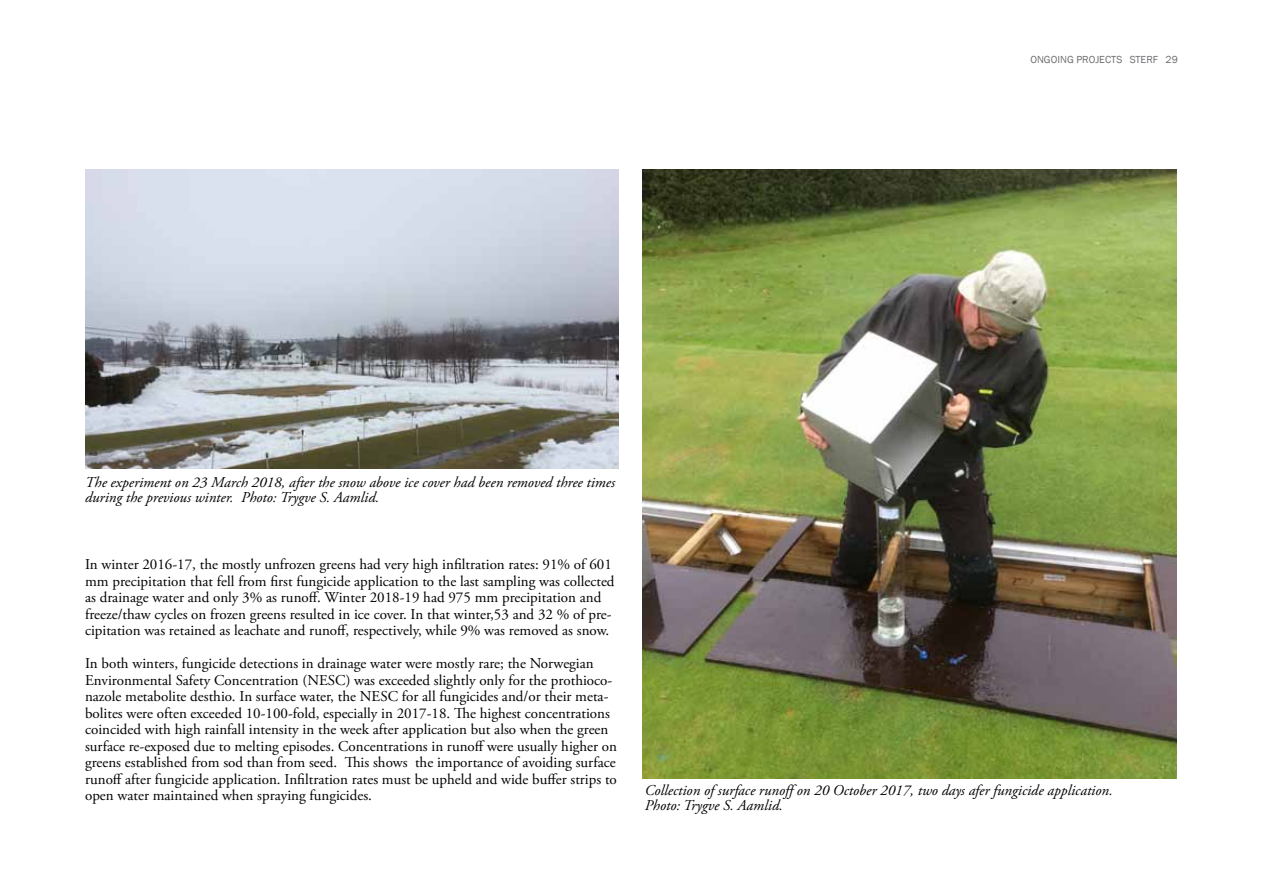
<style>
.page{position:relative;width:1263px;height:893px;background:#fff}
.page>*{position:absolute;margin:0;border:0;box-sizing:border-box;transform-origin:0 0}
.t1{font:15px/16.5px "Adobe Garamond Pro";color:#000}
.t2{font:italic 15px/15px "Adobe Garamond Pro";color:#000}
.t3{font:10.5px "Franklin Gothic";letter-spacing:.005em;color:#6d6e71}
</style>
<div class="page">
<img style="left:643px;top:169px;width:534px;height:609px">
<img style="left:85px;top:169px;width:534px;height:300px">
<p class="t3" style="left:1030px;top:52px;width:112px">ONGOING PROJECTS STERF</p>
<p class="t3" style="left:1165px;top:52px;width:14px">29</p>
<p class="t2" style="left:85px;top:475px;width:531px">The experiment on 23 March 2018, after the snow above ice cover had been removed three times during the previous winter. Photo: Trygve S. Aamlid.</p>
<p class="t1" style="left:85px;top:557px;width:531px">In winter 2016-17, the mostly unfrozen greens had very high infiltration rates: 91% of 601 mm precipitation that fell from first fungicide application to the last sampling was collected as drainage water and only 3% as runoff. Winter 2018-19 had 975 mm precipitation and freeze/thaw cycles on frozen greens resulted in ice cover. In that winter,53 and 32 % of pre&shy;cipitation was retained as leachate and runoff, respectively, while 9% was removed as snow.</p>
<p class="t1" style="left:85px;top:656px;width:534px">In both winters, fungicide detections in drainage water were mostly rare; the Norwegian Environmental Safety Concentration (NESC) was exceeded slightly only for the prothioco&shy;nazole metabolite desthio. In surface water, the NESC for all fungicides and/or their meta&shy;bolites were often exceeded 10-100-fold, especially in 2017-18. The highest concentrations coincided with high rainfall intensity in the week after application but also when the green surface re-exposed due to melting episodes. Concentrations in runoff were usually higher on greens established from sod than from seed. This shows the importance of avoiding surface runoff after fungicide application. Infiltration rates must be upheld and wide buffer strips to open water maintained when spraying fungicides.</p>
<p class="t2" style="left:645px;top:783px;width:469px">Collection of surface runoff on 20 October 2017, two days afer fungicide application.<br>Photo: Trygve S. Aamlid.</p>
</div>
